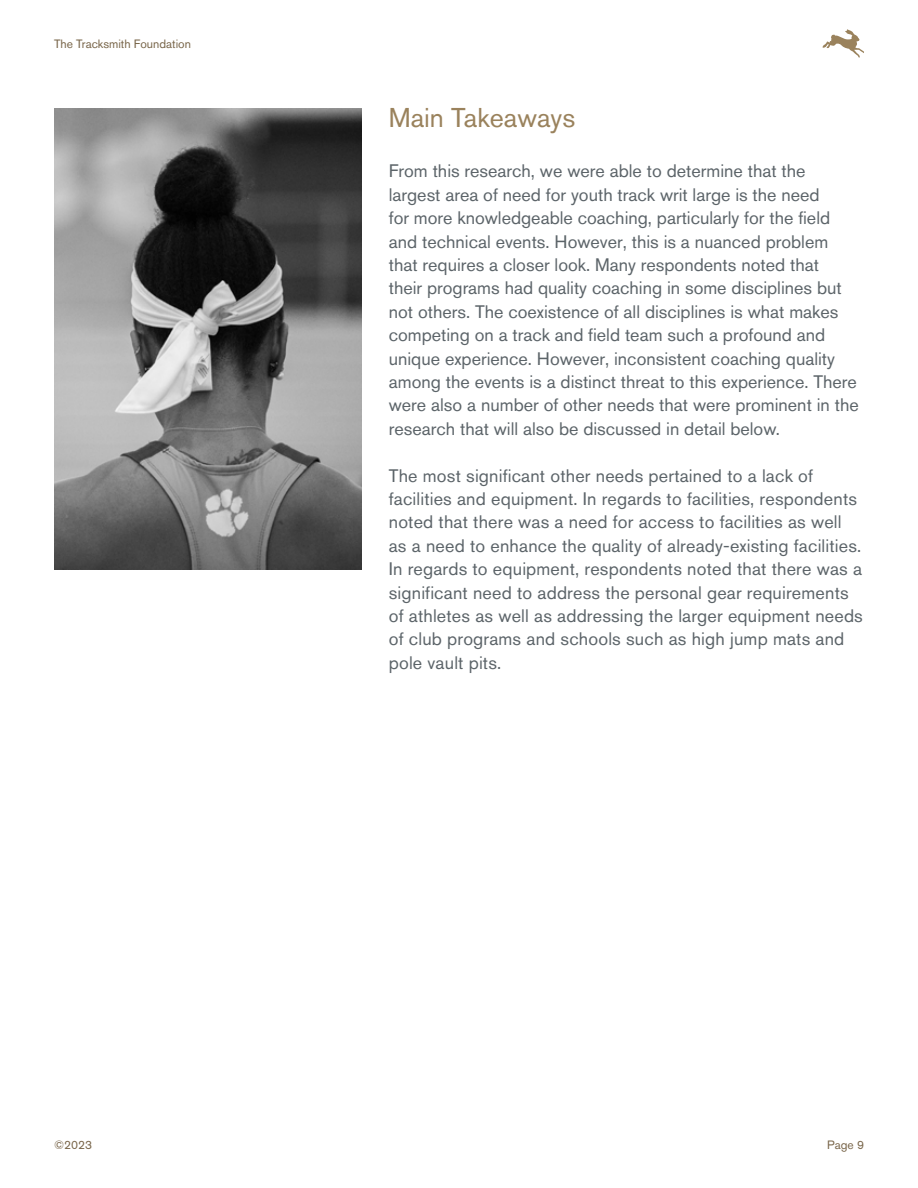
<style>
.page{position:relative;width:918px;height:1188px;background:#fff}
.page>*{position:absolute;margin:0;border:0;box-sizing:border-box;transform-origin:0 0}
.t1{font:27px "Akzidenz Grotesk BQ";color:#9a825c}
.t2{font:18px/23.4px "Akzidenz Grotesk BQ";color:#5c6469}
.t3{font:12px "Akzidenz Grotesk BQ";color:#786549}
</style>
<div class="page">
<img style="left:54px;top:108px;width:308px;height:462px">
<svg style="left:823px;top:29px;width:41px;height:29px"></svg>
<p class="t3" style="left:54px;top:36px;width:138px">The Tracksmith Foundation</p>
<h1 class="t1" style="left:389px;top:102px;width:188px">Main Takeaways</h1>
<p class="t2" style="left:389px;top:159px;width:472px">From this research, we were able to determine that the largest area of need for youth track writ large is the need<br>for more knowledgeable coaching, particularly for the field and technical events. However, this is a nuanced problem that requires a closer look. Many respondents noted that<br>their programs had quality coaching in some disciplines but not others. The coexistence of all disciplines is what makes competing on a track and field team such a profound and unique experience. However, inconsistent coaching quality among the events is a distinct threat to this experience. There were also a number of other needs that were prominent in the research that will also be discussed in detail below.</p>
<p class="t2" style="left:389px;top:464px;width:476px">The most significant other needs pertained to a lack of facilities and equipment. In regards to facilities, respondents noted that there was a need for access to facilities as well as a need to enhance the quality of already-existing facilities.<br>In regards to equipment, respondents noted that there was a significant need to address the personal gear requirements of athletes as well as addressing the larger equipment needs of club programs and schools such as high jump mats and pole vault pits.</p>
<p class="t3" style="left:54px;top:1137px;width:40px">©2023</p>
<p class="t3" style="left:827px;top:1137px;width:38px">Page 9</p>
</div>
